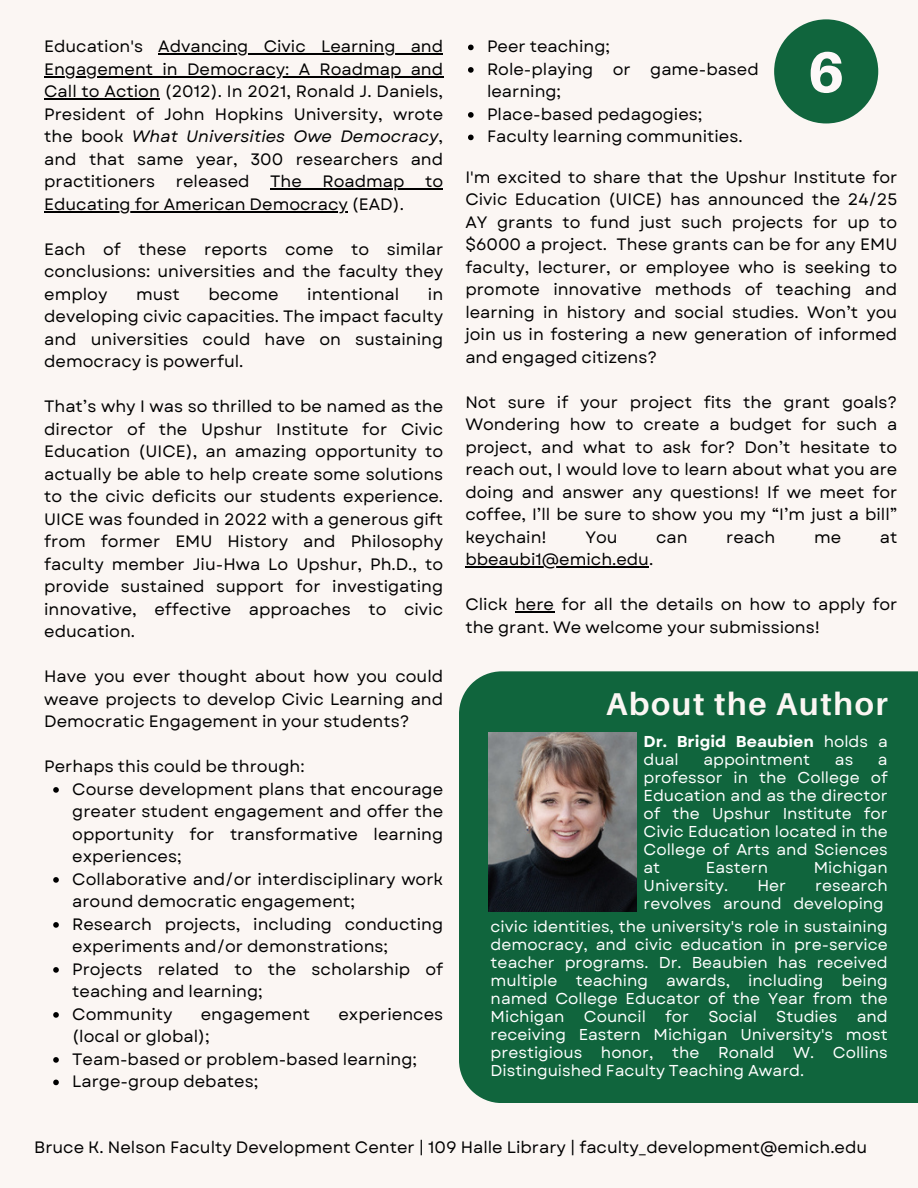
<style>
.page{position:relative;width:918px;height:1188px;background:#fbf6f3}
.page>*{position:absolute;margin:0;border:0;box-sizing:border-box;transform-origin:0 0}
.t1{font:800 57.6px "Aileron";color:#fdf8f8}
.t2{font:700 31.65px "Aileron";letter-spacing:.055em;color:#fbf6f3}
.t3{font:16.5px/22.5px "Garet";color:#000;text-align:justify}
.t4{font:15.75px/18px "Garet";color:#fff;text-align:justify}
.t5{font:700 15.75px/18px "Garet";color:#fff}
.s1{font-style:italic}
.s2{font-weight:400}
</style>
<div class="page">
<div style="left:459px;top:671px;width:459px;height:432px;background:#10653d"></div>
<div style="left:774px;top:19px;width:104px;height:104px;background:#10653d;border-radius:50%"></div>
<img style="left:488px;top:732px;width:149px;height:179px">
<hr style="left:158px;top:54px;width:285px;height:1px;background:#000">
<hr style="left:44px;top:76px;width:399px;height:1px;background:#000">
<hr style="left:44px;top:99px;width:116px;height:1px;background:#000">
<hr style="left:270px;top:189px;width:173px;height:1px;background:#000">
<hr style="left:44px;top:211px;width:304px;height:1px;background:#000">
<svg style="left:53px;top:787px;width:6px;height:6px"></svg>
<svg style="left:53px;top:877px;width:6px;height:6px"></svg>
<svg style="left:53px;top:922px;width:6px;height:6px"></svg>
<svg style="left:53px;top:967px;width:6px;height:6px"></svg>
<svg style="left:53px;top:1012px;width:6px;height:6px"></svg>
<svg style="left:53px;top:1057px;width:6px;height:6px"></svg>
<svg style="left:53px;top:1080px;width:6px;height:5px"></svg>
<hr style="left:465px;top:567px;width:184px;height:1px;background:#000">
<hr style="left:515px;top:612px;width:39px;height:1px;background:#000">
<svg style="left:468px;top:45px;width:6px;height:5px"></svg>
<svg style="left:468px;top:67px;width:6px;height:6px"></svg>
<svg style="left:468px;top:112px;width:6px;height:6px"></svg>
<svg style="left:468px;top:135px;width:6px;height:5px"></svg>
<p class="t3" style="left:44px;top:36px;width:401px">Education's Advancing Civic Learning and Engagement in Democracy: A Roadmap and Call to Action (2012). In 2021, Ronald J. Daniels, President of John Hopkins University, wrote the book <span class="s1">What Universities Owe Democracy</span>, and that same year, 300 researchers and practitioners released The Roadmap to Educating for American Democracy (EAD).</p>
<p class="t3" style="left:44px;top:238px;width:401px">Each of these reports come to similar conclusions: universities and the faculty they employ</p>
<p class="t3" style="left:136px;top:283px;width:45px">must</p>
<p class="t3" style="left:208px;top:283px;width:72px">become</p>
<p class="t3" style="left:307px;top:283px;width:93px">intentional</p>
<p class="t3" style="left:44px;top:283px;width:401px;text-indent:384px">in developing civic capacities. The impact faculty and universities could have on sustaining democracy is powerful.</p>
<p class="t3" style="left:44px;top:396px;width:401px">That’s why I was so thrilled to be named as the director of the Upshur Institute for Civic Education (UICE), an amazing opportunity to actually be able to help create some solutions to the civic deficits our students experience.<br>UICE was founded in 2022 with a generous gift from former EMU History and Philosophy faculty member Jiu-Hwa Lo Upshur, Ph.D., to provide sustained support for investigating innovative, effective approaches to civic education.</p>
<p class="t3" style="left:44px;top:666px;width:401px">Have you ever thought about how you could weave projects to develop Civic Learning and Democratic Engagement in your students?</p>
<p class="t3" style="left:72px;top:756px;width:372px;text-align:left;text-indent:-28px">Perhaps this could be through:<br>Course development plans that encourage greater student engagement and offer the opportunity for transformative learning experiences;<br>Collaborative and/or interdisciplinary work around democratic engagement;<br>Research projects, including conducting experiments and/or demonstrations; Projects related to the scholarship of teaching and learning;<br>Community</p>
<p class="t3" style="left:201px;top:1003px;width:111px">engagement</p>
<p class="t3" style="left:338px;top:1003px;width:106px">experiences</p>
<p class="t3" style="left:72px;top:1026px;width:346px;text-align:left">(local or global);<br>Team-based or problem-based learning;<br>Large-group debates;</p>
<p class="t3" style="left:487px;top:36px;width:273px;text-align:left">Peer teaching;<br>Role-playing or game-based learning;<br>Place-based pedagogies;<br>Faculty learning communities.</p>
<h1 class="t1" style="left:808px;top:36px;width:38px">6</h1>
<p class="t3" style="left:465px;top:166px;width:434px">I'm excited to share that the Upshur Institute for Civic Education (UICE) has announced the 24/25<br>AY grants to fund just such projects for up to $6000 a project. These grants can be for any EMU faculty, lecturer, or employee who is seeking to promote innovative methods of teaching and learning in history and social studies. Won’t you join us in fostering a new generation of informed and engaged citizens?</p>
<p class="t3" style="left:465px;top:391px;width:434px">Not sure if your project fits the grant goals?<br>Wondering how to create a budget for such a project, and what to ask for? Don’t hesitate to reach out, I would love to learn about what you are doing and answer any questions! If we meet for coffee, I’ll be sure to show you my “I’m just a bill” keychain!</p>
<p class="t3" style="left:585px;top:526px;width:34px">You</p>
<p class="t3" style="left:656px;top:526px;width:33px">can</p>
<p class="t3" style="left:726px;top:526px;width:51px">reach</p>
<p class="t3" style="left:814px;top:526px;width:29px">me</p>
<p class="t3" style="left:880px;top:526px;width:19px">at</p>
<p class="t3" style="left:465px;top:548px;width:189px">bbeaubi1@emich.edu.</p>
<p class="t3" style="left:465px;top:593px;width:434px">Click here for all the details on how to apply for the grant. We welcome your submissions!</p>
<h2 class="t2" style="left:606px;top:684px;width:283px">About the Author</h2>
<p class="t5" style="left:644px;top:733px;width:246px">Dr. Brigid Beaubien <span class="s2">holds a dual</span></p>
<p class="t4" style="left:703px;top:751px;width:108px">appointment</p>
<p class="t4" style="left:835px;top:751px;width:20px">as</p>
<p class="t4" style="left:644px;top:751px;width:246px;text-indent:234px">a professor in the College of Education and as the director of the Upshur Institute for Civic Education located in the College of Arts and Sciences at</p>
<p class="t4" style="left:706px;top:859px;width:64px">Eastern</p>
<p class="t4" style="left:814px;top:859px;width:75px">Michigan</p>
<p class="t4" style="left:644px;top:877px;width:86px">University.</p>
<p class="t4" style="left:757px;top:877px;width:30px">Her</p>
<p class="t4" style="left:644px;top:877px;width:246px;text-align:right">research<br>revolves around developing</p>
<p class="t4" style="left:491px;top:917px;width:399px">civic identities, the university's role in sustaining democracy, and civic education in pre-service teacher programs. Dr. Beaubien has received multiple teaching awards, including being named College Educator of the Year from the Michigan Council for Social Studies and receiving Eastern Michigan University's most prestigious honor, the Ronald W. Collins Distinguished Faculty Teaching Award.</p>
<p class="t3" style="left:34px;top:1136px;width:834px">Bruce K. Nelson Faculty Development Center | 109 Halle Library | faculty_development@emich.edu</p>
</div>
